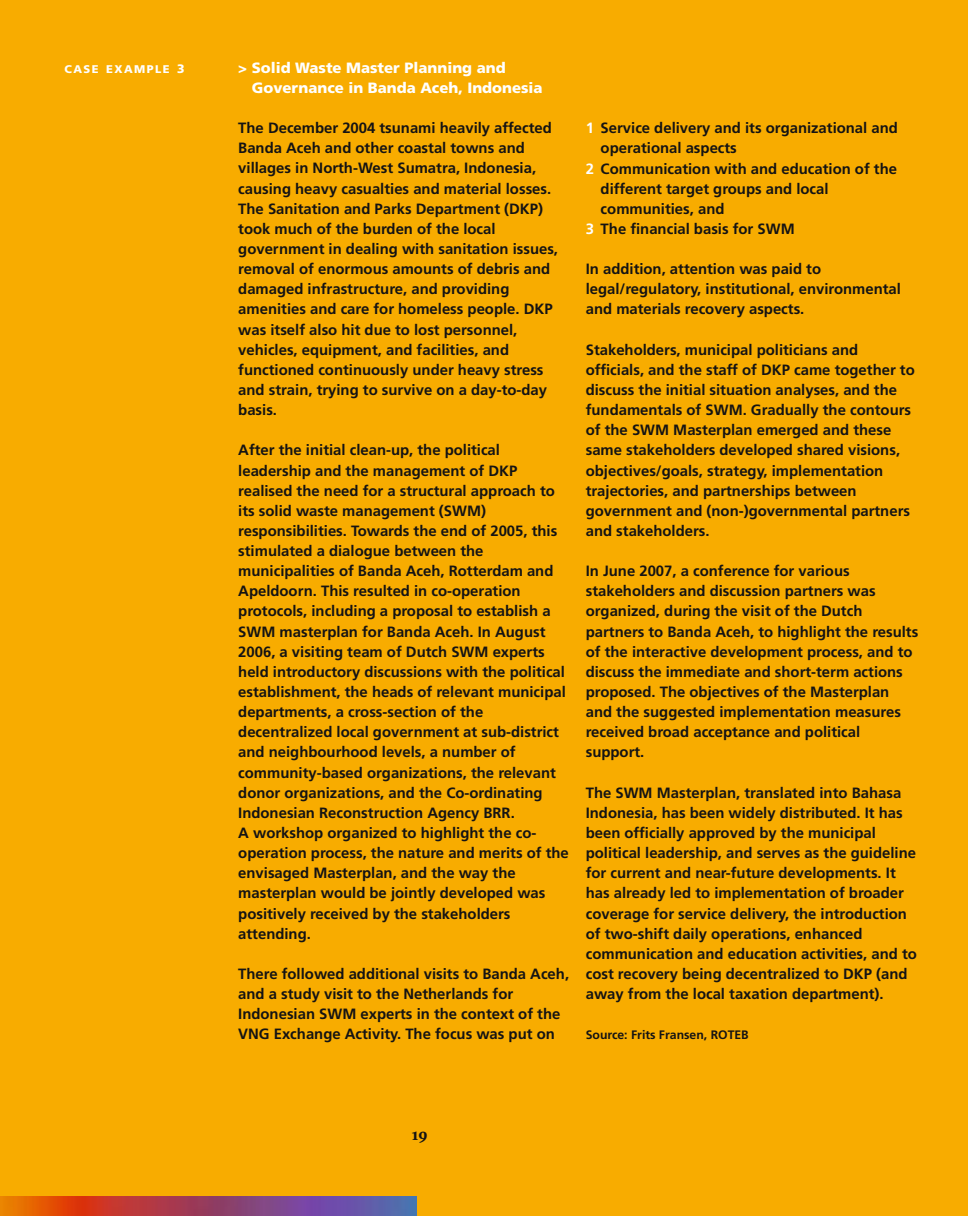
<style>
.page{position:relative;width:968px;height:1216px;background:#fff}
.page>*{position:absolute;margin:0;border:0;box-sizing:border-box;transform-origin:0 0}
.t1{font:700 17.5px "DTL Albertina ST";color:#141314}
.t2{font:700 14.88px/20.1px "Frutiger";color:#141314}
.t3{font:900 14.88px/20.1px "Frutiger";color:#fff}
.t4{font:700 12.25px "Frutiger";color:#141314}
.t5{font:900 11.2px "Frutiger";letter-spacing:.135em;color:#fff}
.s1{font-size:12.25px}
.s2{color:#fff}
</style>
<div class="page">
<div style="left:0;top:0;width:967px;height:1215px;background:#f8ac00"></div>
<img style="left:0;top:1196px;width:417px;height:19px">
<p class="t5" style="left:64px;top:64px;width:122px">CASE EXAMPLE <span class="s1">3</span></p>
<p class="t3" style="left:252px;top:59px;width:292px;text-indent:-14px">&gt; Solid Waste Master Planning and<br>Governance in Banda Aceh, Indonesia</p>
<p class="t2" style="left:238px;top:119px;width:321px">The December 2004 tsunami heavily affected Banda Aceh and other coastal towns and villages in North-West Sumatra, Indonesia, causing heavy casualties and material losses.<br>The Sanitation and Parks Department (DKP) took much of the burden of the local government in dealing with sanitation issues, removal of enormous amounts of debris and damaged infrastructure, and providing amenities and care for homeless people. DKP was itself also hit due to lost personnel, vehicles, equipment, and facilities, and functioned continuously under heavy stress and strain, trying to survive on a day-to-day basis.</p>
<p class="t2" style="left:238px;top:441px;width:332px">After the initial clean-up, the political leadership and the management of DKP realised the need for a structural approach to its solid waste management (SWM) responsibilities. Towards the end of 2005, this stimulated a dialogue between the municipalities of Banda Aceh, Rotterdam and Apeldoorn. This resulted in co-operation protocols, including a proposal to establish a SWM masterplan for Banda Aceh. In August 2006, a visiting team of Dutch SWM experts held introductory discussions with the political establishment, the heads of relevant municipal departments, a cross-section of the decentralized local government at sub-district and neighbourhood levels, a number of community-based organizations, the relevant donor organizations, and the Co-ordinating Indonesian Reconstruction Agency BRR.<br>A workshop organized to highlight the co&shy;operation process, the nature and merits of the envisaged Masterplan, and the way the masterplan would be jointly developed was positively received by the stakeholders attending.</p>
<p class="t2" style="left:238px;top:964px;width:332px">There followed additional visits to Banda Aceh, and a study visit to the Netherlands for Indonesian SWM experts in the context of the VNG Exchange Activity. The focus was put on</p>
<p class="t2" style="left:585px;top:119px;width:313px"><span class="s2">1</span> Service delivery and its organizational and</p>
<p class="t2" style="left:600px;top:139px;width:138px">operational aspects</p>
<p class="t2" style="left:585px;top:159px;width:313px"><span class="s2">2</span> Communication with and education of the</p>
<p class="t2" style="left:600px;top:179px;width:229px">different target groups and local</p>
<p class="t2" style="left:600px;top:200px;width:125px">communities, and</p>
<p class="t2" style="left:585px;top:220px;width:210px"><span class="s2">3</span> The financial basis for SWM</p>
<p class="t2" style="left:585px;top:260px;width:317px">In addition, attention was paid to legal/regulatory, institutional, environmental and materials recovery aspects.</p>
<p class="t2" style="left:585px;top:340px;width:330px">Stakeholders, municipal politicians and officials, and the staff of DKP came together to discuss the initial situation analyses, and the fundamentals of SWM. Gradually the contours of the SWM Masterplan emerged and these same stakeholders developed shared visions, objectives/goals, strategy, implementation trajectories, and partnerships between government and (non-)governmental partners and stakeholders.</p>
<p class="t2" style="left:585px;top:562px;width:334px">In June 2007, a conference for various stakeholders and discussion partners was organized, during the visit of the Dutch partners to Banda Aceh, to highlight the results of the interactive development process, and to discuss the immediate and short-term actions proposed. The objectives of the Masterplan and the suggested implementation measures received broad acceptance and political support.</p>
<p class="t2" style="left:585px;top:783px;width:332px">The SWM Masterplan, translated into Bahasa Indonesia, has been widely distributed. It has been officially approved by the municipal political leadership, and serves as the guideline for current and near-future developments. It has already led to implementation of broader coverage for service delivery, the introduction of two-shift daily operations, enhanced communication and education activities, and to cost recovery being decentralized to DKP (and away from the local taxation department).</p>
<p class="t4" style="left:585px;top:1030px;width:164px">Source: Frits Fransen, ROTEB</p>
<p class="t1" style="left:412px;top:1126px;width:18px">19</p>
</div>
